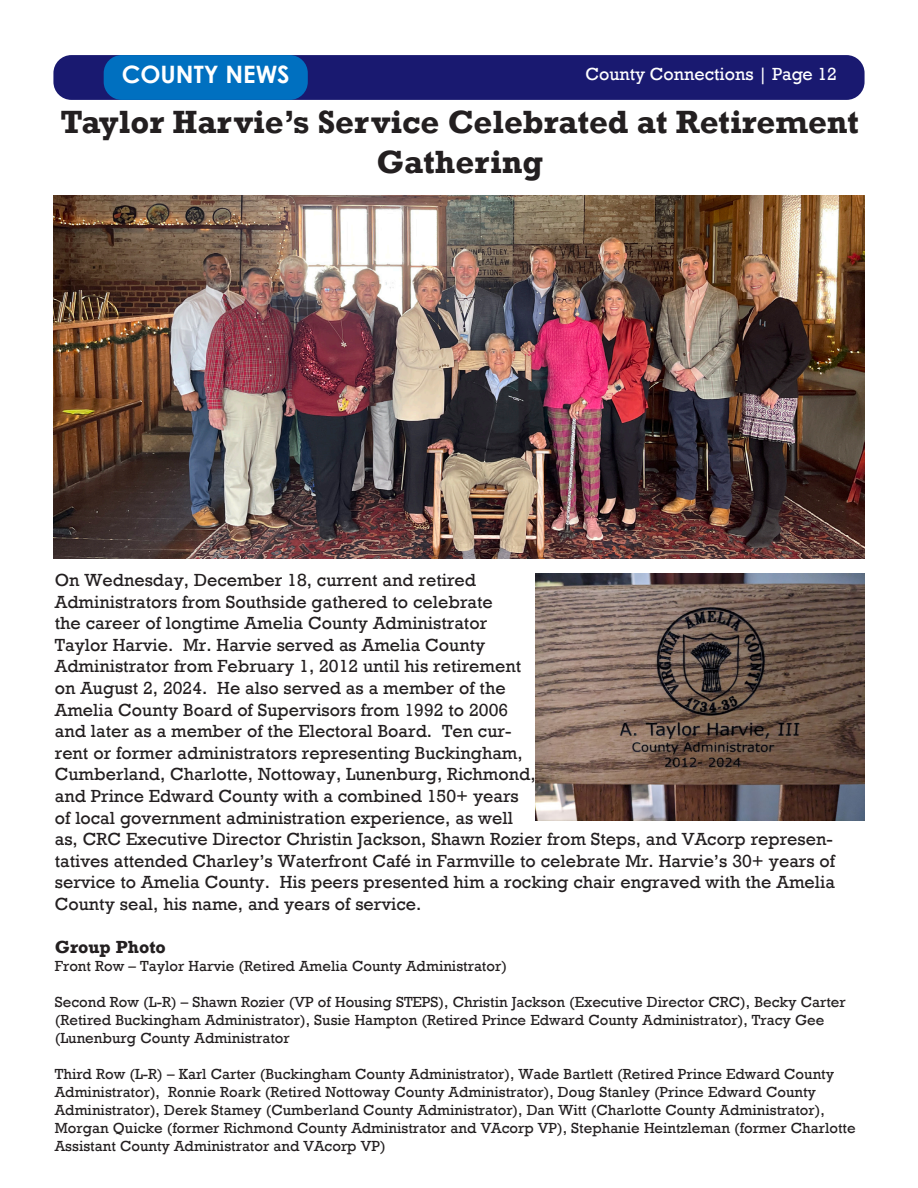
<style>
.page{position:relative;width:918px;height:1188px;background:#fff}
.page>*{position:absolute;margin:0;border:0;box-sizing:border-box;transform-origin:0 0}
.t1{font:700 33px/39.6px "Rockwell";color:#231f20;text-align:center}
.t2{font:700 24px "Century Gothic";color:#fff}
.t3{font:18px/21.6px "Rockwell";color:#231f20}
.t4{font:18px "Rockwell";color:#fff}
.t5{font:700 18px "Rockwell";color:#231f20}
.t6{font:15px/18px "Rockwell";color:#231f20}
</style>
<div class="page">
<div style="left:53px;top:55px;width:812px;height:45px;background:#191970;border-radius:18px"></div>
<div style="left:104px;top:55px;width:204px;height:45px;background:#0070c0;border-radius:18px"></div>
<img style="left:53px;top:195px;width:812px;height:363px">
<img style="left:536px;top:573px;width:329px;height:247px">
<p class="t2" style="left:122px;top:56px;width:170px">COUNTY NEWS</p>
<p class="t4" style="left:585px;top:63px;width:253px">County Connections | Page 12</p>
<p class="t1" style="left:60px;top:102px;width:800px">Taylor Harvie’s Service Celebrated at Retirement<br>Gathering</p>
<p class="t3" style="left:55px;top:569px;width:782px">On Wednesday, December 18, current and retired<br>Administrators from Southside gathered to celebrate<br>the career of longtime Amelia County Administrator<br>Taylor Harvie. Mr. Harvie served as Amelia County<br>Administrator from February 1, 2012 until his retirement<br>on August 2, 2024. He also served as a member of the<br>Amelia County Board of Supervisors from 1992 to 2006<br>and later as a member of the Electoral Board. Ten cur-<br>rent or former administrators representing Buckingham,<br>Cumberland, Charlotte, Nottoway, Lunenburg, Richmond,<br>and Prince Edward County with a combined 150+ years<br>of local government administration experience, as well<br>as, CRC Executive Director Christin Jackson, Shawn Rozier from Steps, and VAcorp represen&shy;tatives attended Charley’s Waterfront Café in Farmville to celebrate Mr. Harvie’s 30+ years of service to Amelia County. His peers presented him a rocking chair engraved with the Amelia County seal, his name, and years of service.</p>
<p class="t5" style="left:55px;top:936px;width:113px">Group Photo</p>
<p class="t6" style="left:55px;top:957px;width:454px">Front Row – Taylor Harvie (Retired Amelia County Administrator)</p>
<p class="t6" style="left:55px;top:993px;width:792px">Second Row (L-R) – Shawn Rozier (VP of Housing STEPS), Christin Jackson (Executive Director CRC), Becky Carter (Retired Buckingham Administrator), Susie Hampton (Retired Prince Edward County Administrator), Tracy Gee (Lunenburg County Administrator</p>
<p class="t6" style="left:55px;top:1065px;width:802px">Third Row (L-R) – Karl Carter (Buckingham County Administrator), Wade Bartlett (Retired Prince Edward County Administrator), Ronnie Roark (Retired Nottoway County Administrator), Doug Stanley (Prince Edward County Administrator), Derek Stamey (Cumberland County Administrator), Dan Witt (Charlotte County Administrator), Morgan Quicke (former Richmond County Administrator and VAcorp VP), Stephanie Heintzleman (former Charlotte Assistant County Administrator and VAcorp VP)</p>
</div>
